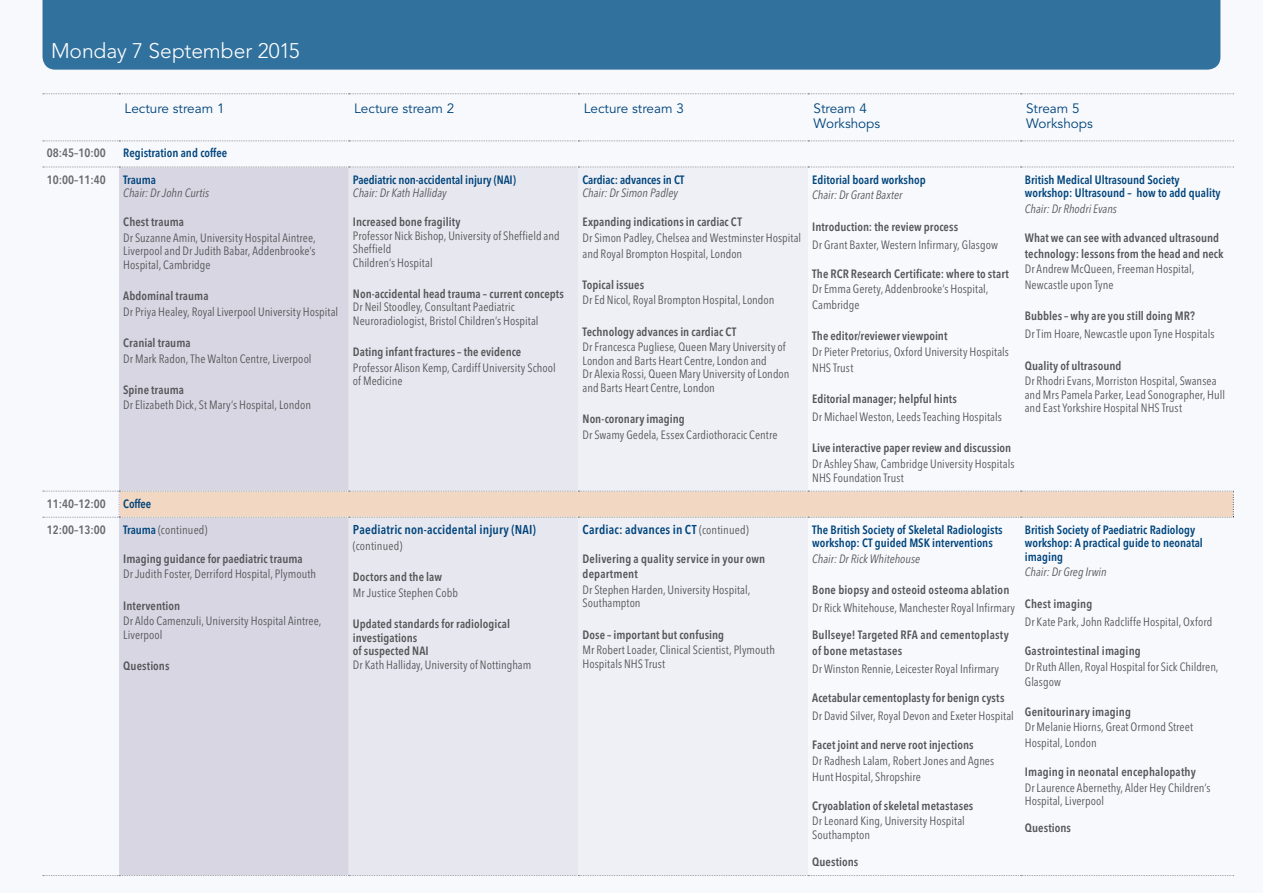
<style>
.page{position:relative;width:1263px;height:893px;background:#f7f9fc}
.page>*{position:absolute;margin:0;border:0;box-sizing:border-box;transform-origin:0 0}
.Programme_Table_Bold{font:300 21px "Avenir LT Std";color:#fff}
.t1{font:13.5px/15.6px "Avenir LT Std";color:#00467e}
.t2{font:600 condensed 12.75px "Avenir Next LT Pro";letter-spacing:.01em;color:#00467e}
.t3{font:condensed 12px/13.5px "Avenir Next LT Pro";letter-spacing:.005em;color:#57585a}
.t4{font:600 condensed 12px/15.8px "Avenir Next LT Pro";letter-spacing:.005em;color:#57585a}
.t5{font:600 condensed 12px/13.5px "Avenir Next LT Pro";color:#00467e}
.t6{font:italic condensed 12px "Avenir Next LT Pro";color:#57585a}
.t7{font:600 condensed 12px "Avenir Next LT Pro";color:#6c6d70}
.s1{font-weight:600;color:#00467e}
.s2{font-weight:400;font-size:12px;color:#57585a}
</style>
<div class="page">
<div style="left:119px;top:168px;width:230px;height:707px;background:#d8d6e3"></div>
<div style="left:349px;top:168px;width:229px;height:707px;background:#e7e8ef"></div>
<svg style="left:43px;top:141px;width:1191px;height:1px"></svg>
<svg style="left:43px;top:94px;width:1191px;height:1px"></svg>
<svg style="left:43px;top:167px;width:1191px;height:1px"></svg>
<svg style="left:43px;top:491px;width:1191px;height:27px;background:#efd9c7"></svg>
<svg style="left:43px;top:875px;width:1191px;height:1px"></svg>
<div style="left:43px;top:0;width:1177px;height:70px;background:#31719d"></div>
<p class="Programme_Table_Bold" style="left:51px;top:39px;width:250px">Monday 7 September 2015</p>
<p class="t1" style="left:125px;top:100px;width:101px">Lecture stream 1</p>
<p class="t1" style="left:354px;top:100px;width:101px">Lecture stream 2</p>
<p class="t1" style="left:584px;top:100px;width:101px">Lecture stream 3</p>
<p class="t1" style="left:813px;top:100px;width:68px">Stream 4<br>Workshops</p>
<p class="t1" style="left:1026px;top:100px;width:68px">Stream 5<br>Workshops</p>
<p class="t7" style="left:47px;top:146px;width:61px">08:45–10:00</p>
<p class="t5" style="left:123px;top:146px;width:105px">Registration and coffee</p>
<p class="t7" style="left:47px;top:172px;width:61px">10:00–11:40</p>
<p class="t5" style="left:123px;top:172px;width:34px">Trauma</p>
<p class="t6" style="left:123px;top:186px;width:87px">Chair: Dr John Curtis</p>
<p class="t4" style="left:123px;top:214px;width:62px">Chest trauma</p>
<p class="t3" style="left:123px;top:231px;width:194px;text-align:justify">Dr Suzanne Amin, University Hospital Aintree, Liverpool and Dr Judith Babar, Addenbrooke’s Hospital, Cambridge</p>
<p class="t4" style="left:123px;top:288px;width:87px">Abdominal trauma</p>
<p class="t3" style="left:123px;top:305px;width:216px">Dr Priya Healey, Royal Liverpool University Hospital</p>
<p class="t4" style="left:123px;top:335px;width:69px">Cranial trauma</p>
<p class="t3" style="left:123px;top:352px;width:190px">Dr Mark Radon, The Walton Centre, Liverpool</p>
<p class="t4" style="left:123px;top:382px;width:62px">Spine trauma</p>
<p class="t3" style="left:123px;top:398px;width:189px">Dr Elizabeth Dick, St Mary’s Hospital, London</p>
<p class="t5" style="left:353px;top:172px;width:164px">Paediatric non-accidental injury (NAI)</p>
<p class="t6" style="left:353px;top:186px;width:95px">Chair: Dr Kath Halliday</p>
<p class="t4" style="left:353px;top:214px;width:109px">Increased bone fragility</p>
<p class="t3" style="left:353px;top:229px;width:208px">Professor Nick Bishop, University of Sheffield and<br>Sheffield<br>Children’s Hospital</p>
<p class="t4" style="left:353px;top:286px;width:213px">Non-accidental head trauma – current concepts</p>
<p class="t3" style="left:353px;top:300px;width:187px">Dr Neil Stoodley, Consultant Paediatric<br>Neuroradiologist, Bristol Children’s Hospital</p>
<p class="t4" style="left:353px;top:344px;width:170px">Dating infant fractures – the evidence</p>
<p class="t3" style="left:353px;top:361px;width:204px">Professor Alison Kemp, Cardiff University School of Medicine</p>
<p class="t7" style="left:47px;top:496px;width:61px">11:40–12:00</p>
<p class="t5" style="left:123px;top:497px;width:29px">Coffee</p>
<p class="t7" style="left:47px;top:522px;width:61px">12:00–13:00</p>
<p class="t3" style="left:123px;top:523px;width:86px"><span class="s1">Trauma</span> (continued)</p>
<p class="t4" style="left:123px;top:551px;width:181px">Imaging guidance for paediatric trauma</p>
<p class="t3" style="left:123px;top:567px;width:194px">Dr Judith Foster, Derriford Hospital, Plymouth</p>
<p class="t4" style="left:123px;top:598px;width:58px">Intervention</p>
<p class="t3" style="left:123px;top:614px;width:200px">Dr Aldo Camenzuli, University Hospital Aintree,<br>Liverpool</p>
<p class="t4" style="left:123px;top:658px;width:48px">Questions</p>
<p class="t2" style="left:353px;top:522px;width:184px">Paediatric non-accidental injury (NAI)</p>
<p class="t3" style="left:353px;top:539px;width:51px">(continued)</p>
<p class="t4" style="left:353px;top:569px;width:91px">Doctors and the law</p>
<p class="t3" style="left:353px;top:586px;width:106px">Mr Justice Stephen Cobb</p>
<p class="t4" style="left:353px;top:617px;width:159px;line-height:13.5px">Updated standards for radiological investigations<br>of suspected NAI</p>
<p class="t3" style="left:353px;top:658px;width:180px">Dr Kath Halliday, University of Nottingham</p>
<p class="t5" style="left:583px;top:172px;width:103px">Cardiac: advances in CT</p>
<p class="t6" style="left:583px;top:186px;width:97px">Chair: Dr Simon Padley</p>
<p class="t4" style="left:583px;top:214px;width:161px">Expanding indications in cardiac CT</p>
<p class="t3" style="left:583px;top:230px;width:220px;line-height:15.8px">Dr Simon Padley, Chelsea and Westminster Hospital and Royal Brompton Hospital, London</p>
<p class="t4" style="left:583px;top:277px;width:63px">Topical issues</p>
<p class="t3" style="left:583px;top:293px;width:193px">Dr Ed Nicol, Royal Brompton Hospital, London</p>
<p class="t4" style="left:583px;top:323px;width:155px">Technology advances in cardiac CT</p>
<p class="t3" style="left:583px;top:340px;width:208px">Dr Francesca Pugliese, Queen Mary University of London and Barts Heart Centre, London and<br>Dr Alexia Rossi, Queen Mary University of London and Barts Heart Centre, London</p>
<p class="t4" style="left:583px;top:411px;width:104px">Non-coronary imaging</p>
<p class="t3" style="left:583px;top:428px;width:196px">Dr Swamy Gedela, Essex Cardiothoracic Centre</p>
<p class="t5" style="left:812px;top:172px;width:115px">Editorial board workshop</p>
<p class="t6" style="left:812px;top:188px;width:92px">Chair: Dr Grant Baxter</p>
<p class="t4" style="left:812px;top:218px;width:147px">Introduction: the review process</p>
<p class="t3" style="left:812px;top:238px;width:187px">Dr Grant Baxter, Western Infirmary, Glasgow</p>
<p class="t4" style="left:812px;top:265px;width:198px">The RCR Research Certificate: where to start</p>
<p class="t3" style="left:812px;top:281px;width:178px;line-height:15.8px">Dr Emma Gerety, Addenbrooke’s Hospital,<br>Cambridge</p>
<p class="t4" style="left:812px;top:328px;width:137px">The editor/reviewer viewpoint</p>
<p class="t3" style="left:812px;top:344px;width:198px;line-height:15.8px">Dr Pieter Pretorius, Oxford University Hospitals<br>NHS Trust</p>
<p class="t4" style="left:812px;top:391px;width:146px">Editorial manager; helpful hints</p>
<p class="t3" style="left:812px;top:410px;width:191px">Dr Michael Weston, Leeds Teaching Hospitals</p>
<p class="t4" style="left:812px;top:440px;width:201px">Live interactive paper review and discussion</p>
<p class="t3" style="left:812px;top:457px;width:204px">Dr Ashley Shaw, Cambridge University Hospitals<br>NHS Foundation Trust</p>
<p class="t5" style="left:1025px;top:172px;width:197px">British Medical Ultrasound Society workshop: Ultrasound – how to add quality</p>
<p class="t6" style="left:1025px;top:201px;width:94px">Chair: Dr Rhodri Evans</p>
<p class="t4" style="left:1025px;top:230px;width:200px">What we can see with advanced ultrasound technology: lessons from the head and neck</p>
<p class="t3" style="left:1025px;top:261px;width:171px;line-height:15.8px">Dr Andrew McQueen, Freeman Hospital,<br>Newcastle upon Tyne</p>
<p class="t4" style="left:1025px;top:308px;width:172px">Bubbles – why are you still doing MR?</p>
<p class="t3" style="left:1025px;top:327px;width:191px">Dr Tim Hoare, Newcastle upon Tyne Hospitals</p>
<p class="t4" style="left:1025px;top:357px;width:98px">Quality of ultrasound</p>
<p class="t3" style="left:1025px;top:374px;width:202px">Dr Rhodri Evans, Morriston Hospital, Swansea and Mrs Pamela Parker, Lead Sonographer, Hull and East Yorkshire Hospital NHS Trust</p>
<p class="t2" style="left:583px;top:522px;width:168px">Cardiac: advances in CT <span class="s2">(continued)</span></p>
<p class="t4" style="left:583px;top:550px;width:184px">Delivering a quality service in your own department</p>
<p class="t3" style="left:583px;top:583px;width:169px">Dr Stephen Harden, University Hospital,<br>Southampton</p>
<p class="t4" style="left:583px;top:627px;width:143px">Dose – important but confusing</p>
<p class="t3" style="left:583px;top:643px;width:194px">Mr Robert Loader, Clinical Scientist, Plymouth<br>Hospitals NHS Trust</p>
<p class="t5" style="left:812px;top:523px;width:192px">The British Society of Skeletal Radiologists workshop: CT guided MSK interventions</p>
<p class="t6" style="left:812px;top:551px;width:109px">Chair: Dr Rick Whitehouse</p>
<p class="t4" style="left:812px;top:582px;width:199px">Bone biopsy and osteoid osteoma ablation</p>
<p class="t3" style="left:812px;top:601px;width:204px">Dr Rick Whitehouse, Manchester Royal Infirmary</p>
<p class="t4" style="left:812px;top:627px;width:198px">Bullseye! Targeted RFA and cementoplasty of bone metastases</p>
<p class="t3" style="left:812px;top:662px;width:188px">Dr Winston Rennie, Leicester Royal Infirmary</p>
<p class="t4" style="left:812px;top:690px;width:194px">Acetabular cementoplasty for benign cysts</p>
<p class="t3" style="left:812px;top:709px;width:203px">Dr David Silver, Royal Devon and Exeter Hospital</p>
<p class="t4" style="left:812px;top:737px;width:163px">Facet joint and nerve root injections</p>
<p class="t3" style="left:812px;top:753px;width:184px;line-height:15.8px">Dr Radhesh Lalam, Robert Jones and Agnes<br>Hunt Hospital, Shropshire</p>
<p class="t4" style="left:812px;top:798px;width:163px">Cryoablation of skeletal metastases</p>
<p class="t3" style="left:812px;top:814px;width:154px">Dr Leonard King, University Hospital<br>Southampton</p>
<p class="t4" style="left:812px;top:854px;width:48px">Questions</p>
<p class="t5" style="left:1025px;top:523px;width:180px">British Society of Paediatric Radiology workshop: A practical guide to neonatal imaging</p>
<p class="t6" style="left:1025px;top:565px;width:83px">Chair: Dr Greg Irwin</p>
<p class="t4" style="left:1025px;top:596px;width:69px">Chest imaging</p>
<p class="t3" style="left:1025px;top:615px;width:189px">Dr Kate Park, John Radcliffe Hospital, Oxford</p>
<p class="t4" style="left:1025px;top:643px;width:118px">Gastrointestinal imaging</p>
<p class="t3" style="left:1025px;top:658px;width:195px;line-height:15.8px">Dr Ruth Allen, Royal Hospital for Sick Children,<br>Glasgow</p>
<p class="t4" style="left:1025px;top:703px;width:108px">Genitourinary imaging</p>
<p class="t3" style="left:1025px;top:719px;width:170px;line-height:15.8px">Dr Melanie Hiorns, Great Ormond Street<br>Hospital, London</p>
<p class="t4" style="left:1025px;top:764px;width:172px">Imaging in neonatal encephalopathy</p>
<p class="t3" style="left:1025px;top:781px;width:187px">Dr Laurence Abernethy, Alder Hey Children’s<br>Hospital, Liverpool</p>
<p class="t4" style="left:1025px;top:820px;width:48px">Questions</p>
</div>
